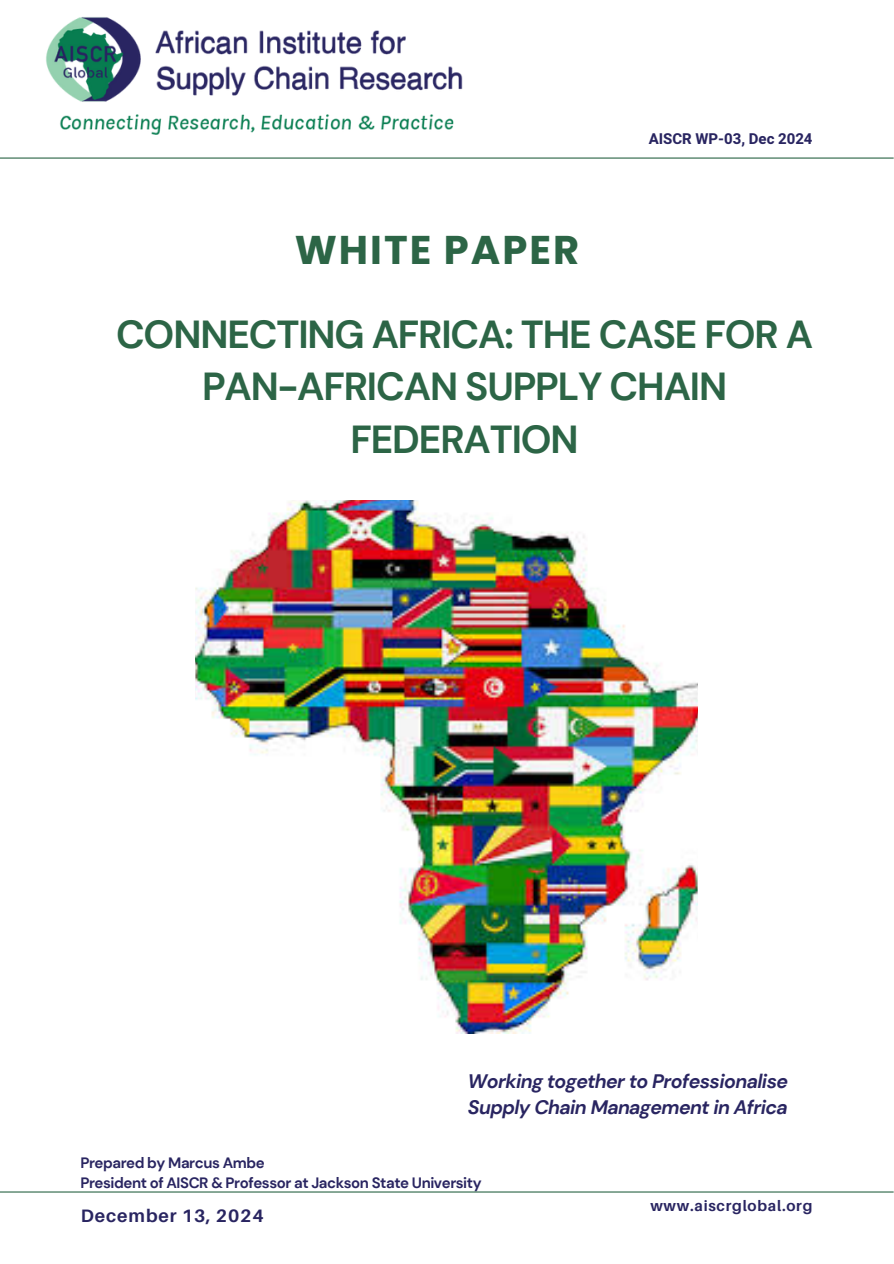
<style>
.page{position:relative;width:894px;height:1264px;background:#fff}
.page>*{position:absolute;margin:0;border:0;box-sizing:border-box;transform-origin:0 0}
.t1{font:700 40.05px "Poppins";letter-spacing:.05em;color:#2c6546}
.t2{font:700 39px/52.8px "DM Sans";letter-spacing:-.03em;color:#2c6546;text-align:center}
.t3{font:italic 700 19.5px/25.8px "DM Sans";letter-spacing:-.03em;color:#292561}
.t4{font:700 18px "Aileron";letter-spacing:.05em;color:#292561}
.t5{font:700 15px "DM Sans";letter-spacing:-.03em;color:#292561}
.t6{font:700 15px "Aileron";letter-spacing:.05em;color:#292561}
.t7{font:700 15px "Heebo";color:#292561}
</style>
<div class="page">
<hr style="left:0;top:157px;width:893px;height:2px;background:#2c6546">
<img style="left:46px;top:17px;width:417px;height:118px">
<img style="left:195px;top:500px;width:502px;height:533px">
<hr style="left:0;top:1191px;width:893px;height:1px;background:#2c6546">
<h1 class="t1" style="left:294px;top:222px;width:286px">WHITE PAPER</h1>
<p class="t7" style="left:648px;top:128px;width:165px">AISCR WP-03, Dec 2024</p>
<p class="t2" style="left:116px;top:308px;width:698px">CONNECTING AFRICA: THE CASE FOR A<br>PAN-AFRICAN SUPPLY CHAIN<br>FEDERATION</p>
<p class="t3" style="left:467px;top:1068px;width:322px">Working together to Professionalise<br>Supply Chain Management in Africa</p>
<p class="t5" style="left:80px;top:1153px;width:186px">Prepared by Marcus Ambe</p>
<h1 class="t5" style="left:80px;top:1172px;width:402px">President of AISCR &amp; Professor at Jackson State University</h1>
<p class="t4" style="left:81px;top:1204px;width:184px">December 13, 2024</p>
<h2 class="t6" style="left:650px;top:1196px;width:163px">www.aiscrglobal.org</h2>
</div>
